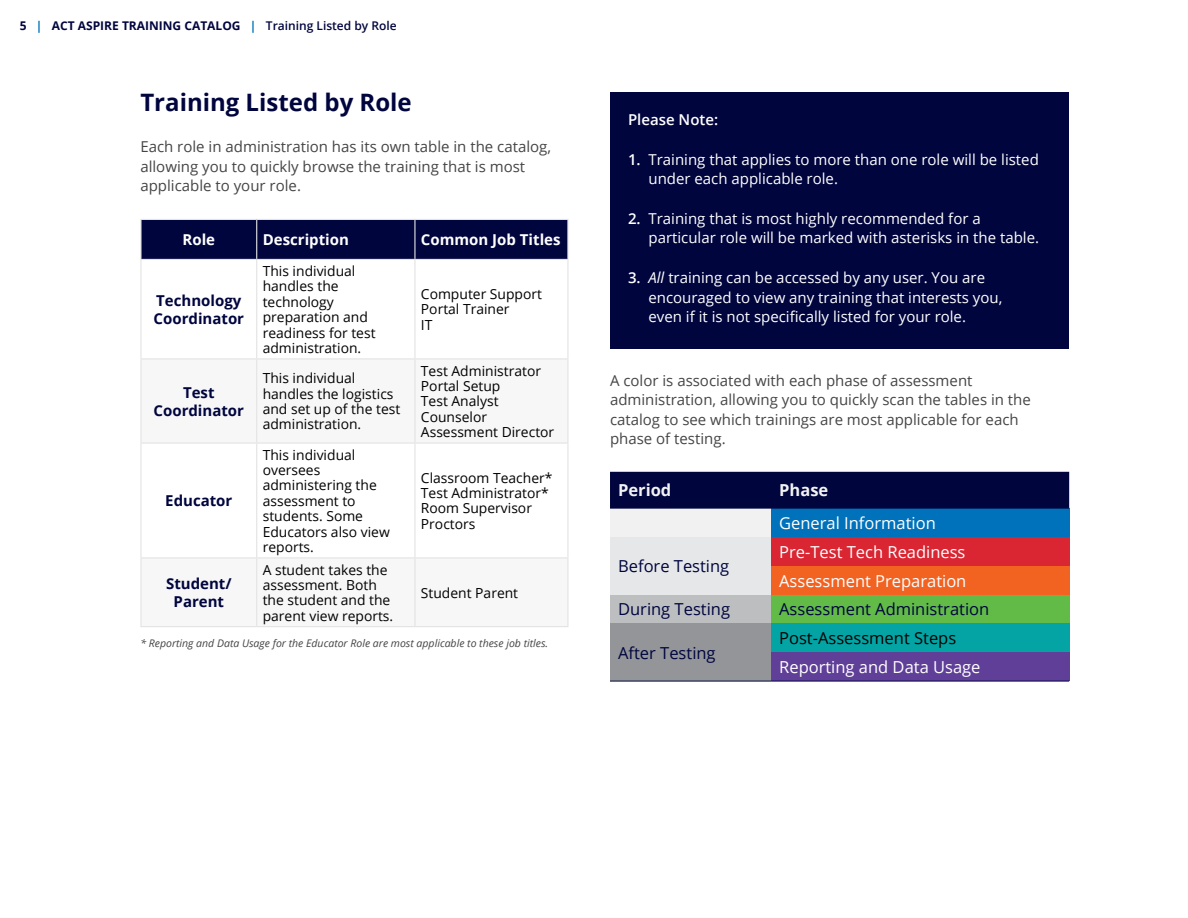
<style>
.page{position:relative;width:1188px;height:918px;background:#fff}
.page>*{position:absolute;margin:0;border:0;box-sizing:border-box;transform-origin:0 0}
.t1{font:700 24px "Open Sans";color:#00053e}
.t2{font:16.5px/28.8px "Open Sans";color:#fff}
.t3{font:16.5px "Open Sans";color:#00053e}
.t4{font:16.5px "Open Sans";color:#000}
.t5{font:700 16.5px "Open Sans";color:#f3f3f4}
.t6{font:15px/19.5px "Open Sans";color:#fff}
.t7{font:15px/19.5px "Open Sans";color:#454546}
.t8{font:700 15px/18px "Open Sans";color:#00053e;text-align:center}
.t9{font:700 15px "Open Sans";color:#fff}
.t10{font:600 15px "Open Sans";color:#fff}
.t11{font:13.8px/15.3px "Open Sans";color:#000}
.t12{font:700 12px "Open Sans";color:#00053e}
.t13{font:italic 10.5px "Open Sans";color:#454546}
.s1{color:#0072bc}
.s2{font-weight:600}
.s3{font-style:italic}
</style>
<div class="page">
<div style="left:611px;top:93px;width:458px;height:256px;background:#00053e"></div>
<div style="left:142px;top:220px;width:425px;height:39px;background:#00053e"></div>
<svg style="left:142px;top:359px;width:425px;height:267px"></svg>
<hr style="left:140px;top:219px;width:117px;height:1px;background:#e3e3e3">
<hr style="left:140px;top:220px;width:2px;height:39px;background:#e3e3e3">
<hr style="left:257px;top:219px;width:158px;height:1px;background:#e3e3e3">
<hr style="left:256px;top:220px;width:1px;height:39px;background:#e3e3e3">
<hr style="left:415px;top:219px;width:154px;height:1px;background:#e3e3e3">
<hr style="left:414px;top:220px;width:2px;height:39px;background:#e3e3e3">
<hr style="left:567px;top:220px;width:1px;height:39px;background:#e3e3e3">
<hr style="left:140px;top:259px;width:117px;height:1px;background:#e3e3e3">
<hr style="left:140px;top:260px;width:2px;height:98px;background:#e3e3e3">
<hr style="left:257px;top:259px;width:158px;height:1px;background:#e3e3e3">
<hr style="left:256px;top:260px;width:1px;height:98px;background:#e3e3e3">
<hr style="left:415px;top:259px;width:154px;height:1px;background:#e3e3e3">
<hr style="left:414px;top:260px;width:2px;height:98px;background:#e3e3e3">
<hr style="left:567px;top:260px;width:1px;height:98px;background:#e3e3e3">
<hr style="left:140px;top:358px;width:117px;height:1px;background:#e3e3e3">
<hr style="left:140px;top:359px;width:2px;height:83px;background:#e3e3e3">
<hr style="left:257px;top:358px;width:158px;height:1px;background:#e3e3e3">
<hr style="left:256px;top:359px;width:1px;height:83px;background:#e3e3e3">
<hr style="left:415px;top:358px;width:154px;height:1px;background:#e3e3e3">
<hr style="left:414px;top:359px;width:2px;height:83px;background:#e3e3e3">
<hr style="left:567px;top:359px;width:1px;height:83px;background:#e3e3e3">
<hr style="left:140px;top:442px;width:117px;height:2px;background:#e3e3e3">
<hr style="left:140px;top:444px;width:2px;height:113px;background:#e3e3e3">
<hr style="left:257px;top:442px;width:158px;height:2px;background:#e3e3e3">
<hr style="left:256px;top:444px;width:1px;height:113px;background:#e3e3e3">
<hr style="left:415px;top:442px;width:154px;height:2px;background:#e3e3e3">
<hr style="left:414px;top:444px;width:2px;height:113px;background:#e3e3e3">
<hr style="left:567px;top:444px;width:1px;height:113px;background:#e3e3e3">
<hr style="left:140px;top:557px;width:117px;height:1px;background:#e3e3e3">
<hr style="left:140px;top:558px;width:2px;height:68px;background:#e3e3e3">
<hr style="left:257px;top:557px;width:158px;height:1px;background:#e3e3e3">
<hr style="left:256px;top:558px;width:1px;height:68px;background:#e3e3e3">
<hr style="left:415px;top:557px;width:154px;height:1px;background:#e3e3e3">
<hr style="left:414px;top:558px;width:2px;height:68px;background:#e3e3e3">
<hr style="left:567px;top:558px;width:1px;height:68px;background:#e3e3e3">
<hr style="left:140px;top:626px;width:117px;height:1px;background:#e3e3e3">
<hr style="left:257px;top:626px;width:158px;height:1px;background:#e3e3e3">
<hr style="left:415px;top:626px;width:154px;height:1px;background:#e3e3e3">
<div style="left:610px;top:472px;width:459px;height:36px;background:#00053e"></div>
<div style="left:610px;top:508px;width:161px;height:29px;background:#f1f1f2"></div>
<div style="left:771px;top:508px;width:298px;height:29px;background:#0072bc"></div>
<div style="left:610px;top:537px;width:161px;height:58px;background:#e6e7e8"></div>
<div style="left:771px;top:537px;width:298px;height:29px;background:#d92632"></div>
<div style="left:771px;top:566px;width:298px;height:29px;background:#f26322"></div>
<div style="left:610px;top:595px;width:161px;height:28px;background:#bcbec0"></div>
<div style="left:771px;top:595px;width:298px;height:28px;background:#62bb46"></div>
<div style="left:610px;top:623px;width:161px;height:58px;background:#939598"></div>
<div style="left:771px;top:623px;width:298px;height:29px;background:#04a4a4"></div>
<div style="left:771px;top:652px;width:298px;height:29px;background:#603f99"></div>
<hr style="left:610px;top:508px;width:161px;height:1px;background:#00053e">
<hr style="left:771px;top:508px;width:298px;height:1px;background:#00053e">
<hr style="left:610px;top:681px;width:161px;height:1px;background:#00053e">
<hr style="left:771px;top:681px;width:298px;height:1px;background:#00053e">
<p class="t12" style="left:20px;top:17px;width:379px">5 <span class="s1">|</span> ACT ASPIRE TRAINING CATALOG <span class="s1">|</span> <span class="s2">Training Listed by Role</span></p>
<h1 class="t1" style="left:140px;top:86px;width:273px">Training Listed by Role</h1>
<p class="t7" style="left:140px;top:137px;width:412px">Each role in administration has its own table in the catalog, allowing you to quickly browse the training that is most applicable to your role.</p>
<p class="t9" style="left:183px;top:229px;width:34px">Role</p>
<p class="t9" style="left:263px;top:229px;width:88px">Description</p>
<p class="t9" style="left:421px;top:229px;width:141px">Common Job Titles</p>
<p class="t8" style="left:154px;top:291px;width:92px;text-align:left">Technology<br>Coordinator</p>
<p class="t8" style="left:154px;top:383px;width:92px">Test<br>Coordinator</p>
<p class="t8" style="left:165px;top:491px;width:69px">Educator</p>
<p class="t8" style="left:166px;top:574px;width:67px">Student/<br>Parent</p>
<p class="t11" style="left:263px;top:263px;width:114px">This individual handles the technology preparation and readiness for test administration.</p>
<p class="t11" style="left:421px;top:286px;width:123px">Computer Support<br>Portal Trainer<br>IT</p>
<p class="t11" style="left:263px;top:370px;width:139px">This individual handles the logistics and set up of the test administration.</p>
<p class="t11" style="left:421px;top:363px;width:135px">Test Administrator<br>Portal Setup<br>Test Analyst<br>Counselor<br>Assessment Director</p>
<p class="t11" style="left:263px;top:447px;width:129px">This individual oversees administering the assessment to students. Some<br>Educators also view reports.</p>
<p class="t11" style="left:263px;top:562px;width:132px">A student takes the assessment. Both the student and the parent view reports.</p>
<p class="t11" style="left:421px;top:470px;width:133px">Classroom Teacher*<br>Test Administrator*<br>Room Supervisor<br>Proctors</p>
<p class="t11" style="left:421px;top:585px;width:99px">Student Parent</p>
<p class="t13" style="left:140px;top:636px;width:409px">* Reporting and Data Usage for the Educator Role are most applicable to these job titles.</p>
<p class="t10" style="left:628px;top:110px;width:92px">Please Note:</p>
<p class="t6" style="left:649px;top:149px;width:392px;text-indent:-20px"><span class="s2">1.</span> Training that applies to more than one role will be listed under each applicable role.</p>
<p class="t6" style="left:649px;top:208px;width:392px;text-indent:-20px"><span class="s2">2.</span> Training that is most highly recommended for a particular role will be marked with asterisks in the table.</p>
<p class="t6" style="left:649px;top:268px;width:355px;text-indent:-20px"><span class="s2">3.</span> <span class="s3">All</span> training can be accessed by any user. You are encouraged to view any training that interests you, even if it is not specifically listed for your role.</p>
<p class="t7" style="left:610px;top:370px;width:422px">A color is associated with each phase of assessment administration, allowing you to quickly scan the tables in the catalog to see which trainings are most applicable for each phase of testing.</p>
<p class="t5" style="left:618px;top:479px;width:55px">Period</p>
<p class="t5" style="left:779px;top:479px;width:51px">Phase</p>
<p class="t2" style="left:779px;top:508px;width:158px">General Information</p>
<p class="t3" style="left:618px;top:555px;width:113px">Before Testing</p>
<p class="t2" style="left:779px;top:537px;width:189px">Pre-Test Tech Readiness<br>Assessment Preparation</p>
<p class="t3" style="left:618px;top:598px;width:113px">During Testing</p>
<p class="t3" style="left:779px;top:598px;width:212px">Assessment Administration</p>
<p class="t3" style="left:618px;top:641px;width:99px">After Testing</p>
<p class="t4" style="left:779px;top:627px;width:179px">Post-Assessment Steps</p>
<p class="t2" style="left:779px;top:652px;width:203px">Reporting and Data Usage</p>
</div>
